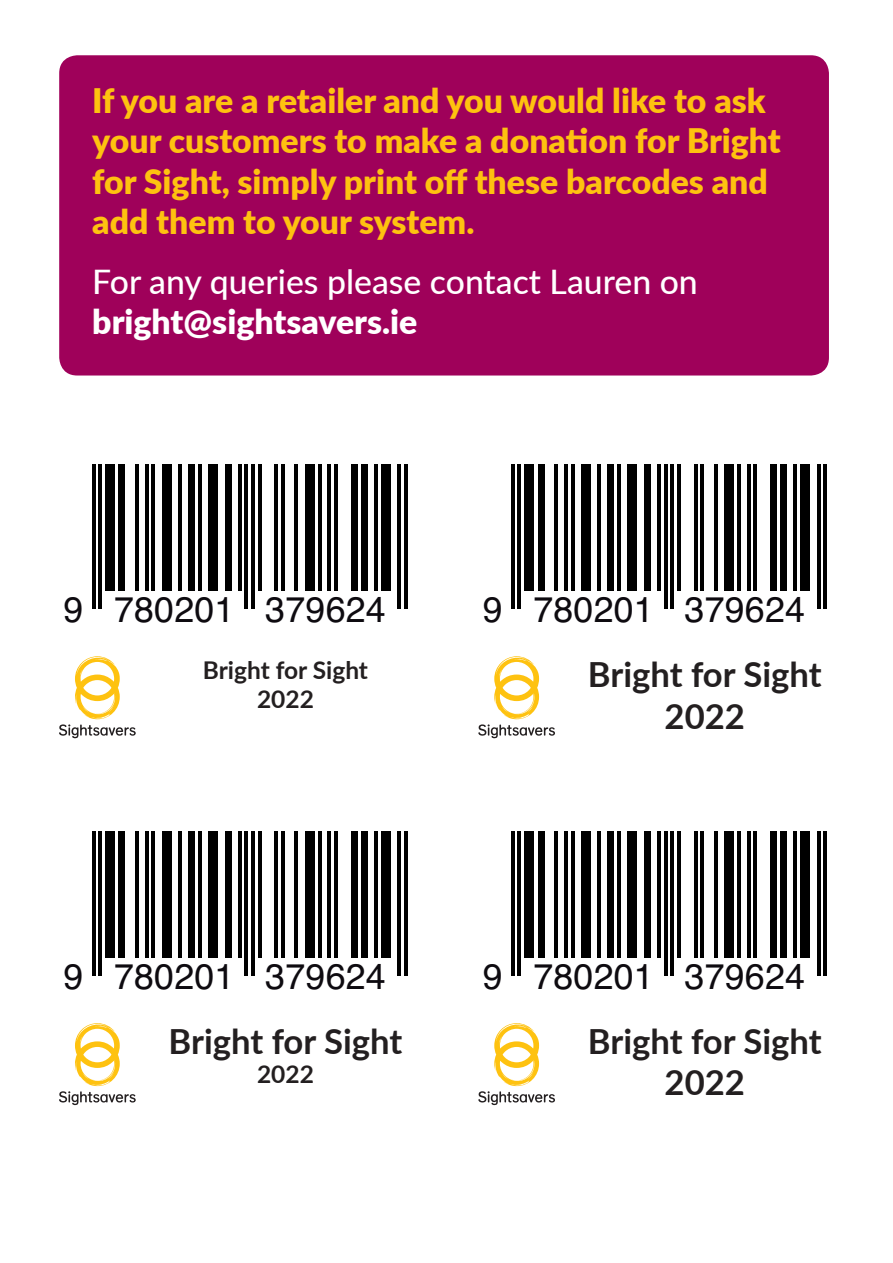
<style>
.page{position:relative;width:893px;height:1263px;background:#fff}
.page>*{position:absolute;margin:0;border:0;box-sizing:border-box;transform-origin:0 0}
.t1{font:35.7px "Helvetica";letter-spacing:.005em;color:#0e0b10}
.t2{font:700 34.65px "Lato";color:#231f20}
.t3{font:900 33.75px/40.5px "Lato";color:#fec210}
.t4{font:500 33.75px/40.5px "Lato";color:#fff}
.t5{font:700 24.45px "Lato";color:#231f20}
.s1{font-weight:900}
</style>
<div class="page">
<div style="left:59px;top:55px;width:770px;height:320px;background:#9f015a;border-radius:18px"></div>
<svg style="left:59px;top:656px;width:77px;height:82px"></svg>
<svg style="left:95px;top:464px;width:303px;height:145px"></svg>
<hr style="left:92px;top:464px;width:3px;height:145px;background:#000">
<hr style="left:98px;top:464px;width:4px;height:145px;background:#000">
<div style="left:105px;top:464px;width:10px;height:126px;background:#000"></div>
<div style="left:118px;top:464px;width:7px;height:126px;background:#000"></div>
<hr style="left:135px;top:464px;width:3px;height:126px;background:#000">
<hr style="left:145px;top:464px;width:3px;height:126px;background:#000">
<hr style="left:152px;top:464px;width:3px;height:126px;background:#000">
<div style="left:162px;top:464px;width:10px;height:126px;background:#000"></div>
<hr style="left:178px;top:464px;width:4px;height:126px;background:#000">
<div style="left:188px;top:464px;width:7px;height:126px;background:#000"></div>
<hr style="left:198px;top:464px;width:3px;height:126px;background:#000">
<div style="left:208px;top:464px;width:10px;height:126px;background:#000"></div>
<div style="left:225px;top:464px;width:6px;height:126px;background:#000"></div>
<hr style="left:238px;top:464px;width:3px;height:126px;background:#000">
<hr style="left:245px;top:464px;width:3px;height:145px;background:#000">
<hr style="left:251px;top:464px;width:4px;height:145px;background:#000">
<hr style="left:258px;top:464px;width:3px;height:126px;background:#000">
<hr style="left:275px;top:464px;width:3px;height:126px;background:#000">
<hr style="left:281px;top:464px;width:4px;height:126px;background:#000">
<hr style="left:295px;top:464px;width:3px;height:126px;background:#000">
<div style="left:305px;top:464px;width:9px;height:126px;background:#000"></div>
<hr style="left:318px;top:464px;width:3px;height:126px;background:#000">
<hr style="left:328px;top:464px;width:3px;height:126px;background:#000">
<hr style="left:334px;top:464px;width:4px;height:126px;background:#000">
<div style="left:351px;top:464px;width:7px;height:126px;background:#000"></div>
<div style="left:361px;top:464px;width:7px;height:126px;background:#000"></div>
<hr style="left:374px;top:464px;width:4px;height:126px;background:#000">
<div style="left:381px;top:464px;width:10px;height:126px;background:#000"></div>
<hr style="left:398px;top:464px;width:3px;height:145px;background:#000">
<hr style="left:404px;top:464px;width:4px;height:145px;background:#000">
<svg style="left:478px;top:656px;width:77px;height:82px"></svg>
<svg style="left:514px;top:464px;width:307px;height:145px"></svg>
<hr style="left:511px;top:464px;width:3px;height:145px;background:#000">
<hr style="left:518px;top:464px;width:3px;height:145px;background:#000">
<div style="left:524px;top:464px;width:10px;height:126px;background:#000"></div>
<div style="left:538px;top:464px;width:6px;height:126px;background:#000"></div>
<hr style="left:554px;top:464px;width:4px;height:126px;background:#000">
<hr style="left:564px;top:464px;width:4px;height:126px;background:#000">
<hr style="left:571px;top:464px;width:3px;height:126px;background:#000">
<div style="left:581px;top:464px;width:10px;height:126px;background:#000"></div>
<hr style="left:598px;top:464px;width:3px;height:126px;background:#000">
<div style="left:607px;top:464px;width:7px;height:126px;background:#000"></div>
<hr style="left:617px;top:464px;width:4px;height:126px;background:#000">
<div style="left:627px;top:464px;width:10px;height:126px;background:#000"></div>
<div style="left:644px;top:464px;width:7px;height:126px;background:#000"></div>
<hr style="left:657px;top:464px;width:4px;height:126px;background:#000">
<hr style="left:664px;top:464px;width:3px;height:145px;background:#000">
<hr style="left:671px;top:464px;width:3px;height:145px;background:#000">
<hr style="left:677px;top:464px;width:4px;height:126px;background:#000">
<hr style="left:694px;top:464px;width:3px;height:126px;background:#000">
<hr style="left:701px;top:464px;width:3px;height:126px;background:#000">
<hr style="left:714px;top:464px;width:3px;height:126px;background:#000">
<div style="left:724px;top:464px;width:10px;height:126px;background:#000"></div>
<hr style="left:737px;top:464px;width:3px;height:126px;background:#000">
<hr style="left:747px;top:464px;width:3px;height:126px;background:#000">
<hr style="left:754px;top:464px;width:3px;height:126px;background:#000">
<div style="left:770px;top:464px;width:7px;height:126px;background:#000"></div>
<div style="left:780px;top:464px;width:7px;height:126px;background:#000"></div>
<hr style="left:794px;top:464px;width:3px;height:126px;background:#000">
<div style="left:800px;top:464px;width:10px;height:126px;background:#000"></div>
<hr style="left:817px;top:464px;width:3px;height:145px;background:#000">
<hr style="left:823px;top:464px;width:4px;height:145px;background:#000">
<svg style="left:59px;top:1023px;width:77px;height:82px"></svg>
<svg style="left:95px;top:831px;width:303px;height:145px"></svg>
<hr style="left:92px;top:831px;width:3px;height:145px;background:#000">
<hr style="left:98px;top:831px;width:4px;height:145px;background:#000">
<div style="left:105px;top:831px;width:10px;height:126px;background:#000"></div>
<div style="left:118px;top:831px;width:7px;height:126px;background:#000"></div>
<hr style="left:135px;top:831px;width:3px;height:126px;background:#000">
<hr style="left:145px;top:831px;width:3px;height:126px;background:#000">
<hr style="left:152px;top:831px;width:3px;height:126px;background:#000">
<div style="left:162px;top:831px;width:10px;height:126px;background:#000"></div>
<hr style="left:178px;top:831px;width:4px;height:126px;background:#000">
<div style="left:188px;top:831px;width:7px;height:126px;background:#000"></div>
<hr style="left:198px;top:831px;width:3px;height:126px;background:#000">
<div style="left:208px;top:831px;width:10px;height:126px;background:#000"></div>
<div style="left:225px;top:831px;width:6px;height:126px;background:#000"></div>
<hr style="left:238px;top:831px;width:3px;height:126px;background:#000">
<hr style="left:245px;top:831px;width:3px;height:145px;background:#000">
<hr style="left:251px;top:831px;width:4px;height:145px;background:#000">
<hr style="left:258px;top:831px;width:3px;height:126px;background:#000">
<hr style="left:275px;top:831px;width:3px;height:126px;background:#000">
<hr style="left:281px;top:831px;width:4px;height:126px;background:#000">
<hr style="left:295px;top:831px;width:3px;height:126px;background:#000">
<div style="left:305px;top:831px;width:9px;height:126px;background:#000"></div>
<hr style="left:318px;top:831px;width:3px;height:126px;background:#000">
<hr style="left:328px;top:831px;width:3px;height:126px;background:#000">
<hr style="left:334px;top:831px;width:4px;height:126px;background:#000">
<div style="left:351px;top:831px;width:7px;height:126px;background:#000"></div>
<div style="left:361px;top:831px;width:7px;height:126px;background:#000"></div>
<hr style="left:374px;top:831px;width:4px;height:126px;background:#000">
<div style="left:381px;top:831px;width:10px;height:126px;background:#000"></div>
<hr style="left:398px;top:831px;width:3px;height:145px;background:#000">
<hr style="left:404px;top:831px;width:4px;height:145px;background:#000">
<svg style="left:478px;top:1023px;width:77px;height:82px"></svg>
<svg style="left:514px;top:831px;width:307px;height:145px"></svg>
<hr style="left:511px;top:831px;width:3px;height:145px;background:#000">
<hr style="left:518px;top:831px;width:3px;height:145px;background:#000">
<div style="left:524px;top:831px;width:10px;height:126px;background:#000"></div>
<div style="left:538px;top:831px;width:6px;height:126px;background:#000"></div>
<hr style="left:554px;top:831px;width:4px;height:126px;background:#000">
<hr style="left:564px;top:831px;width:4px;height:126px;background:#000">
<hr style="left:571px;top:831px;width:3px;height:126px;background:#000">
<div style="left:581px;top:831px;width:10px;height:126px;background:#000"></div>
<hr style="left:598px;top:831px;width:3px;height:126px;background:#000">
<div style="left:607px;top:831px;width:7px;height:126px;background:#000"></div>
<hr style="left:617px;top:831px;width:4px;height:126px;background:#000">
<div style="left:627px;top:831px;width:10px;height:126px;background:#000"></div>
<div style="left:644px;top:831px;width:7px;height:126px;background:#000"></div>
<hr style="left:657px;top:831px;width:4px;height:126px;background:#000">
<hr style="left:664px;top:831px;width:3px;height:145px;background:#000">
<hr style="left:671px;top:831px;width:3px;height:145px;background:#000">
<hr style="left:677px;top:831px;width:4px;height:126px;background:#000">
<hr style="left:694px;top:831px;width:3px;height:126px;background:#000">
<hr style="left:701px;top:831px;width:3px;height:126px;background:#000">
<hr style="left:714px;top:831px;width:3px;height:126px;background:#000">
<div style="left:724px;top:831px;width:10px;height:126px;background:#000"></div>
<hr style="left:737px;top:831px;width:3px;height:126px;background:#000">
<hr style="left:747px;top:831px;width:3px;height:126px;background:#000">
<hr style="left:754px;top:831px;width:3px;height:126px;background:#000">
<div style="left:770px;top:831px;width:7px;height:126px;background:#000"></div>
<div style="left:780px;top:831px;width:7px;height:126px;background:#000"></div>
<hr style="left:794px;top:831px;width:3px;height:126px;background:#000">
<div style="left:800px;top:831px;width:10px;height:126px;background:#000"></div>
<hr style="left:817px;top:831px;width:3px;height:145px;background:#000">
<hr style="left:823px;top:831px;width:4px;height:145px;background:#000">
<p class="t3" style="left:92px;top:78px;width:690px">If you are a retailer and you would like to ask your customers to make a donation for Bright for Sight, simply print off these barcodes and add them to your system.</p>
<p class="t4" style="left:92px;top:260px;width:607px">For any queries please contact Lauren on <span class="s1">bright@sightsavers.ie</span></p>
<p class="t1" style="left:63px;top:582px;width:324px">9 780201 379624</p>
<p class="t5" style="left:203px;top:652px;width:167px">Bright for Sight</p>
<p class="t5" style="left:257px;top:681px;width:58px">2022</p>
<p class="t1" style="left:483px;top:582px;width:324px">9 780201 379624</p>
<p class="t2" style="left:588px;top:649px;width:235px">Bright for Sight</p>
<p class="t2" style="left:665px;top:690px;width:82px">2022</p>
<p class="t1" style="left:63px;top:949px;width:324px">9 780201 379624</p>
<p class="t2" style="left:169px;top:1016px;width:235px">Bright for Sight</p>
<p class="t5" style="left:257px;top:1056px;width:58px">2022</p>
<p class="t1" style="left:483px;top:949px;width:324px">9 780201 379624</p>
<p class="t2" style="left:588px;top:1016px;width:235px">Bright for Sight</p>
<p class="t2" style="left:665px;top:1057px;width:82px">2022</p>
</div>
